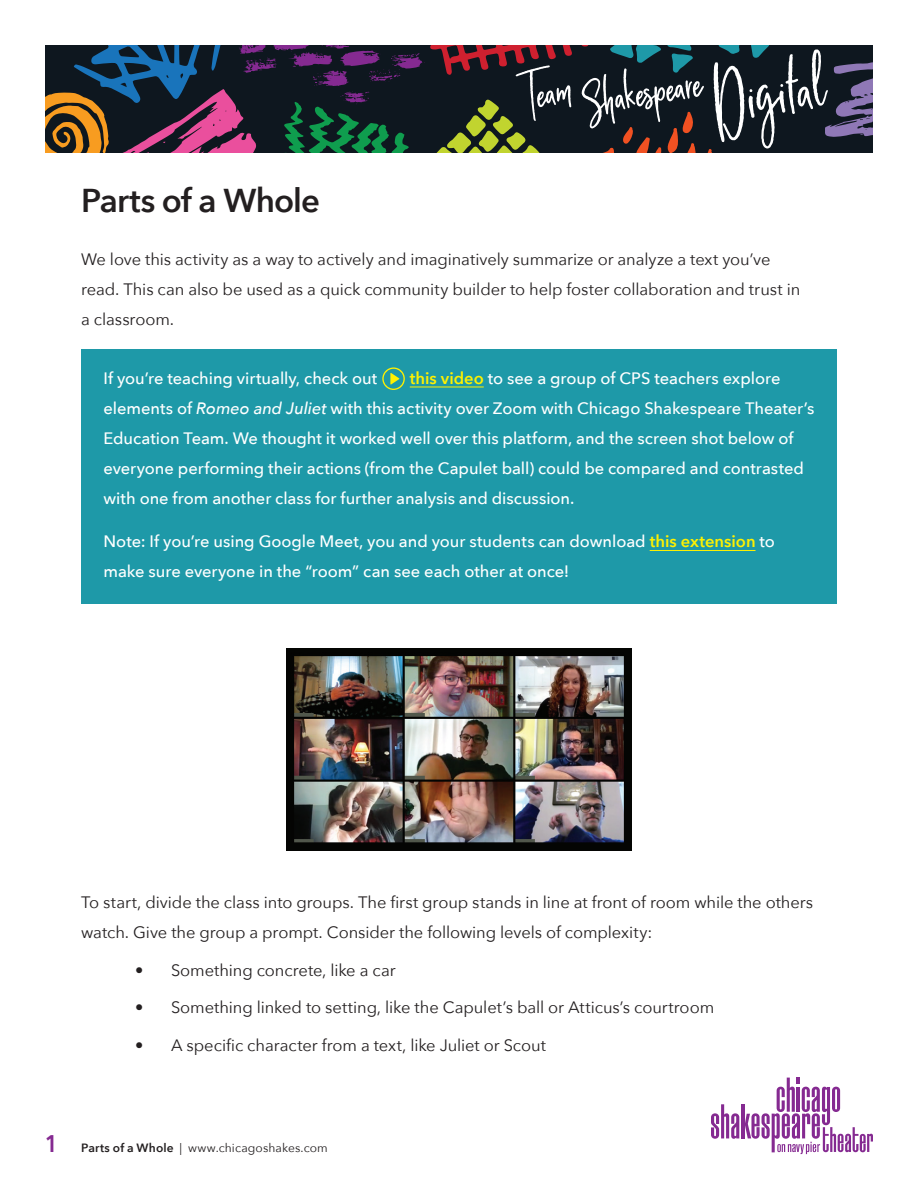
<style>
.page{position:relative;width:918px;height:1188px;background:#fff}
.page>*{position:absolute;margin:0;border:0;box-sizing:border-box;transform-origin:0 0}
.Doc_Title{font:600 33px "Avenir Next";letter-spacing:-.025em;color:#231f20}
.t1{font:500 16.5px/30px "Avenir Next";letter-spacing:-.005em;color:#fff}
.t2{font:16.5px/30px "Avenir Next";letter-spacing:-.005em;color:#231f20}
.t3{font:12px "Avenir Next";letter-spacing:.01em;color:#231f20}
.s1{font-weight:600;color:#fff101}
.s2{font-style:italic}
.s3{font-family:"Avenir Next Condensed";font-weight:600;font-size:24px;color:#852a91}
.s4{font-weight:600}
</style>
<div class="page">
<hr style="left:742px;top:1104px;width:3px;height:34px;background:#852a91">
<svg style="left:711px;top:1104px;width:28px;height:35px"></svg>
<svg style="left:745px;top:1078px;width:128px;height:76px"></svg>
<div style="left:81px;top:349px;width:756px;height:255px;background:#1e99a8"></div>
<hr style="left:410px;top:387px;width:74px;height:1px;background:#fff101">
<hr style="left:650px;top:550px;width:106px;height:1px;background:#fff101">
<svg style="left:382px;top:367px;width:23px;height:23px"></svg>
<img style="left:287px;top:648px;width:344px;height:203px">
<svg style="left:45px;top:45px;width:828px;height:108px;background:#32333a"></svg>
<p class="Doc_Title" style="left:81px;top:173px;width:241px">Parts of a Whole</p>
<p class="t2" style="left:81px;top:243px;width:721px">We love this activity as a way to actively and imaginatively summarize or analyze a text you’ve read. This can also be used as a quick community builder to help foster collaboration and trust in a classroom.</p>
<p class="t1" style="left:104px;top:363px;width:713px;text-indent:306px"><span class="s1">this video</span> to see a group of CPS teachers explore elements of <span class="s2">Romeo and Juliet</span> with this activity over Zoom with Chicago Shakespeare Theater’s Education Team. We thought it worked well over this platform, and the screen shot below of everyone performing their actions (from the Capulet ball) could be compared and contrasted with one from another class for further analysis and discussion.</p>
<p class="t1" style="left:104px;top:526px;width:673px">Note: If you’re using Google Meet, you and your students can download <span class="s1">this extension</span> to make sure everyone in the “room” can see each other at once!</p>
<p class="t1" style="left:104px;top:363px;width:275px">If you’re teaching virtually, check out</p>
<p class="t2" style="left:81px;top:887px;width:734px">To start, divide the class into groups. The first group stands in line at front of room while the others watch. Give the group a prompt. Consider the following levels of complexity:</p>
<p class="t2" style="left:135px;top:954px;width:262px">• Something concrete, like a car</p>
<p class="t2" style="left:135px;top:992px;width:581px">• Something linked to setting, like the Capulet’s ball or Atticus’s courtroom</p>
<p class="t2" style="left:135px;top:1029px;width:413px">• A specific character from a text, like Juliet or Scout</p>
<p class="t3" style="left:45px;top:1138px;width:284px"><span class="s3">1</span> <span class="s4">Parts of a Whole</span> | www.chicagoshakes.com</p>
</div>
